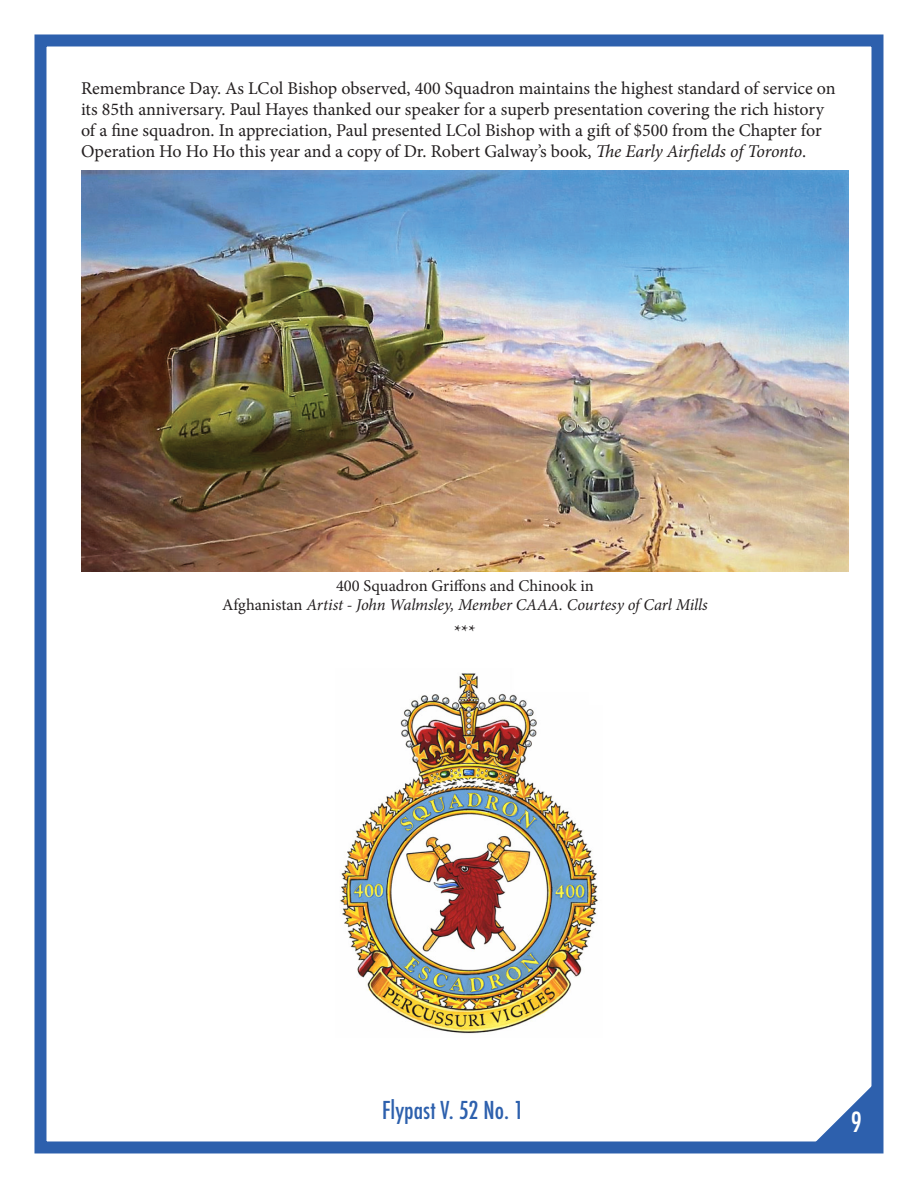
<style>
.page{position:relative;width:918px;height:1188px;background:#fff}
.page>*{position:absolute;margin:0;border:0;box-sizing:border-box;transform-origin:0 0}
.t1{font:500 condensed 27px "Futura";color:#fff}
.t2{font:500 condensed 24px "Futura";color:#2d60ad}
.t3{font:18px/21px "Minion Pro";letter-spacing:-.005em;color:#231f20}
.t4{font:italic 16.5px/18px "Minion Pro";letter-spacing:-.01em;color:#231f20;text-align:center}
.s1{font-style:italic}
.s2{font-style:normal}
</style>
<div class="page">
<div style="left:34px;top:34px;width:849px;height:1119px;border:12px solid #2d60ad"></div>
<svg style="left:810px;top:1076px;width:72px;height:71px"></svg>
<img style="left:81px;top:170px;width:768px;height:401px">
<img style="left:340px;top:673px;width:258px;height:361px">
<p class="t3" style="left:81px;top:78px;width:756px">Remembrance Day. As LCol Bishop observed, 400 Squadron maintains the highest standard of service on its 85th anniversary. Paul Hayes thanked our speaker for a superb presentation covering the rich history of a fine squadron. In appreciation, Paul presented LCol Bishop with a gift of $500 from the Chapter for Operation Ho Ho Ho this year and a copy of Dr. Robert Galway’s book, <span class="s1">The Early Airfields of Toronto</span>.</p>
<p class="t4" style="left:222px;top:577px;width:487px"><span class="s2">400 Squadron Griffons and Chinook in<br>Afghanistan</span> Artist - John Walmsley, Member CAAA. Courtesy of Carl Mills</p>
<p class="t3" style="left:454px;top:621px;width:23px">***</p>
<h2 class="t2" style="left:382px;top:1095px;width:143px">Flypast V. 52 No. 1</h2>
<h1 class="t1" style="left:851px;top:1105px;width:13px">9</h1>
</div>
